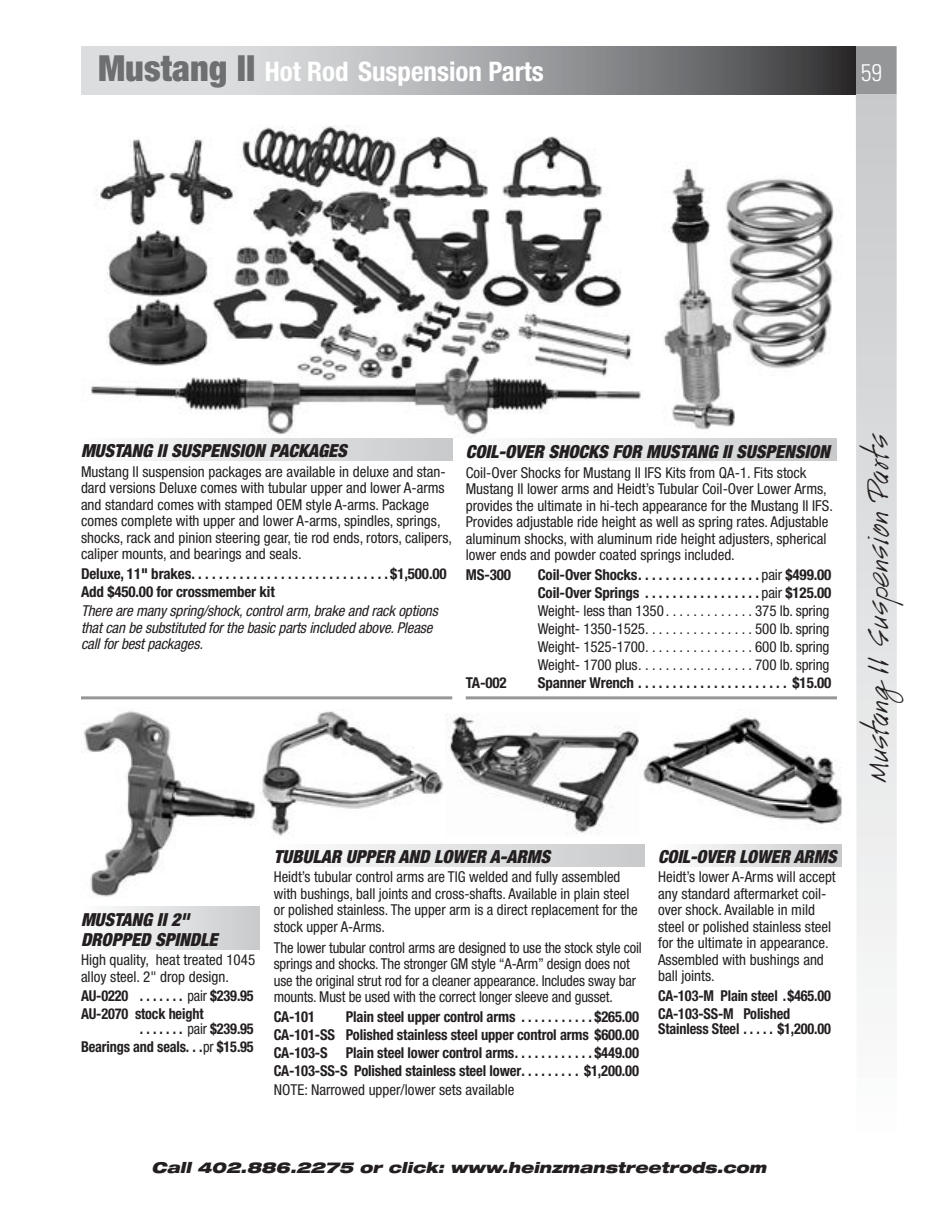
<style>
.page{position:relative;width:945px;height:1215px;background:#fff}
.page>*{position:absolute;margin:0;border:0;box-sizing:border-box;transform-origin:0 0}
.t1{font:30px "Handwriting";color:#231f20}
.t2{font:700 condensed 27px "Helvetica Neue";color:#fff}
.t3{font:300 condensed 24px "Univers";color:#fff}
.t4{font:italic 900 condensed 18px/19.5px "Helvetica Neue";color:#231f20}
.t5{font:condensed 15px/16.5px "Helvetica Neue";color:#231f20}
.t6{font:700 condensed 15px/18px "Helvetica Neue";letter-spacing:-.01em;color:#231f20;text-align:justify}
.t7{font:700 condensed 15px/18px "Helvetica Neue";letter-spacing:-.01em;color:#231f20;scale:.95 1}
.t8{font:italic condensed 15px/16.5px "Helvetica Neue";letter-spacing:-.01em;color:#231f20}
.t9{font:italic 900 expanded 15px "Helvetica Neue";color:#231f20}
.s1{font-weight:900;font-size:36px;color:#6d6f71}
.s2{font-weight:400}
</style>
<div class="page">
<div style="left:463px;top:439px;width:374px;height:21px;background:linear-gradient(to right,#fdfefe,#c8c9cb)"></div>
<div style="left:78px;top:439px;width:374px;height:21px;background:linear-gradient(to right,#fdfefe,#c8cacb)"></div>
<div style="left:270px;top:844px;width:375px;height:22px;background:linear-gradient(to right,#fdfefe,#c8c9cb)"></div>
<div style="left:663px;top:844px;width:179px;height:22px;background:linear-gradient(to right,#fdfdfe,#c8c9cb)"></div>
<div style="left:81px;top:907px;width:179px;height:43px;background:linear-gradient(to right,#fdfefe,#c8c9cb)"></div>
<div style="left:856px;top:46px;width:41px;height:49px;background:#949698"></div>
<svg style="left:81px;top:46px;width:775px;height:48px;background:#a0a1a3"></svg>
<svg style="left:856px;top:94px;width:41px;height:893px;background:#dedfe0"></svg>
<img style="left:91px;top:125px;width:550px;height:311px">
<img style="left:663px;top:168px;width:171px;height:262px">
<img style="left:83px;top:710px;width:173px;height:187px">
<img style="left:260px;top:711px;width:184px;height:125px">
<img style="left:445px;top:714px;width:194px;height:120px">
<img style="left:643px;top:717px;width:199px;height:108px">
<hr style="left:466px;top:696px;width:371px;height:3px;background:#949698">
<hr style="left:81px;top:696px;width:371px;height:3px;background:#949698">
<h2 class="t2" style="left:98px;top:55px;width:447px"><span class="s1">Mustang ll</span> Hot Rod Suspension Parts</h2>
<h3 class="t3" style="left:861px;top:58px;width:23px">59</h3>
<p class="t4" style="left:81px;top:441px;width:267px">MUSTANG II SUSPENSION PACKAGES</p>
<p class="t5" style="left:81px;top:463px;width:373px">Mustang II suspension packages are available in deluxe and stan&shy;dard versions Deluxe comes with tubular upper and lower A-arms and standard comes with stamped OEM style A-arms. Package comes complete with upper and lower A-arms, spindles, springs, shocks, rack and pinion steering gear, tie rod ends, rotors, calipers, caliper mounts, and bearings and seals.</p>
<p class="t6" style="left:81px;top:564px;width:367px">Deluxe, 11" brakes . . . . . . . . . . . . . . . . . . . . . . . . . . . . $1,500.00<br>Add $450.00 for crossmember kit</p>
<p class="t8" style="left:81px;top:603px;width:358px">There are many spring/shock, control arm, brake and rack options that can be substituted for the basic parts included above. Please call for best packages.</p>
<p class="t4" style="left:466px;top:442px;width:366px">COIL-OVER SHOCKS FOR MUSTANG II SUSPENSION</p>
<p class="t5" style="left:466px;top:464px;width:369px">Coil-Over Shocks for Mustang II IFS Kits from QA-1. Fits stock Mustang II lower arms and Heidt’s Tubular Coil-Over Lower Arms, provides the ultimate in hi-tech appearance for the Mustang II IFS.<br>Provides adjustable ride height as well as spring rates. Adjustable aluminum shocks, with aluminum ride height adjusters, spherical lower ends and powder coated springs included.</p>
<p class="t6" style="left:466px;top:565px;width:47px">MS-300</p>
<p class="t6" style="left:538px;top:565px;width:295px">Coil-Over Shocks . . . . . . . . . . . . . . . . . <span class="s2">pair</span> $499.00<br>Coil-Over Springs . . . . . . . . . . . . . . . . <span class="s2">pair</span> $125.00<br><span class="s2">Weight- less than 1350.............</span></p>
<p class="t5" style="left:755px;top:602px;width:76px">375 lb. spring</p>
<p class="t5" style="left:538px;top:620px;width:112px">Weight- 1350-1525................</p>
<p class="t5" style="left:755px;top:620px;width:76px">500 lb. spring</p>
<p class="t5" style="left:538px;top:638px;width:112px">Weight- 1525-1700................</p>
<p class="t5" style="left:755px;top:638px;width:76px">600 lb. spring</p>
<p class="t5" style="left:538px;top:656px;width:105px">Weight- 1700 plus.................</p>
<p class="t5" style="left:755px;top:656px;width:76px">700 lb. spring</p>
<p class="t6" style="left:466px;top:673px;width:43px">TA-002</p>
<p class="t6" style="left:538px;top:673px;width:295px">Spanner Wrench . . . . . . . . . . . . . . . . . . . . . $15.00</p>
<h1 class="t1" style="left:861px;top:782px;width:350px;rotate:-90deg">Mustang II Suspension Parts</h1>
<p class="t4" style="left:81px;top:910px;width:138px">MUSTANG II 2"<br>DROPPED SPINDLE</p>
<p class="t5" style="left:81px;top:952px;width:176px">High quality, heat treated 1045 alloy steel. 2" drop design.</p>
<p class="t7" style="left:81px;top:987px;width:183px">AU-0220 . . . . . . <span class="s2">pair</span> $239.95<br>AU-2070 stock height</p>
<p class="t7" style="left:81px;top:1020px;width:183px;text-align:right">. . . . . . . <span class="s2">pair</span> $239.95<br>Bearings and seals. . . <span class="s2">pr</span> $15.95</p>
<p class="t4" style="left:274px;top:846px;width:278px">TUBULAR UPPER AND LOWER A-ARMS</p>
<p class="t5" style="left:274px;top:868px;width:365px">Heidt’s tubular control arms are TIG welded and fully assembled with bushings, ball joints and cross-shafts. Available in plain steel or polished stainless. The upper arm is a direct replacement for the stock upper A-Arms.</p>
<p class="t5" style="left:274px;top:939px;width:369px">The lower tubular control arms are designed to use the stock style coil springs and shocks. The stronger GM style “A-Arm” design does not use the original strut rod for a cleaner appearance. Includes sway bar mounts. Must be used with the correct longer sleeve and gusset.</p>
<p class="t6" style="left:274px;top:1007px;width:43px">CA-101</p>
<p class="t6" style="left:274px;top:1007px;width:367px;text-indent:72px">Plain steel upper control arms . . . . . . . . . . $265.00<br>CA-101-SS Polished stainless steel upper control arms $600.00<br>CA-103-S Plain steel lower control arms . . . . . . . . . . . $449.00<br>CA-103-SS-S Polished stainless steel lower . . . . . . . . . $1,200.00</p>
<p class="t5" style="left:274px;top:1081px;width:242px">NOTE: Narrowed upper/lower sets available</p>
<p class="t4" style="left:658px;top:846px;width:180px">COIL-OVER LOWER ARMS</p>
<p class="t5" style="left:658px;top:868px;width:179px">Heidt’s lower A-Arms will accept any standard aftermarket coil&shy;over shock. Available in mild steel or polished stainless steel for the ultimate in appearance.<br>Assembled with bushings and ball joints.</p>
<p class="t7" style="left:658px;top:986px;width:183px">CA-103-M Plain steel. $465.00<br>CA-103-SS-M Polished</p>
<p class="t7" style="left:658px;top:1019px;width:183px">Stainless Steel . . . . . $1,200.00</p>
<p class="t9" style="left:152px;top:1158px;width:616px">Call 402.886.2275 or click: www.heinzmanstreetrods.com</p>
</div>
